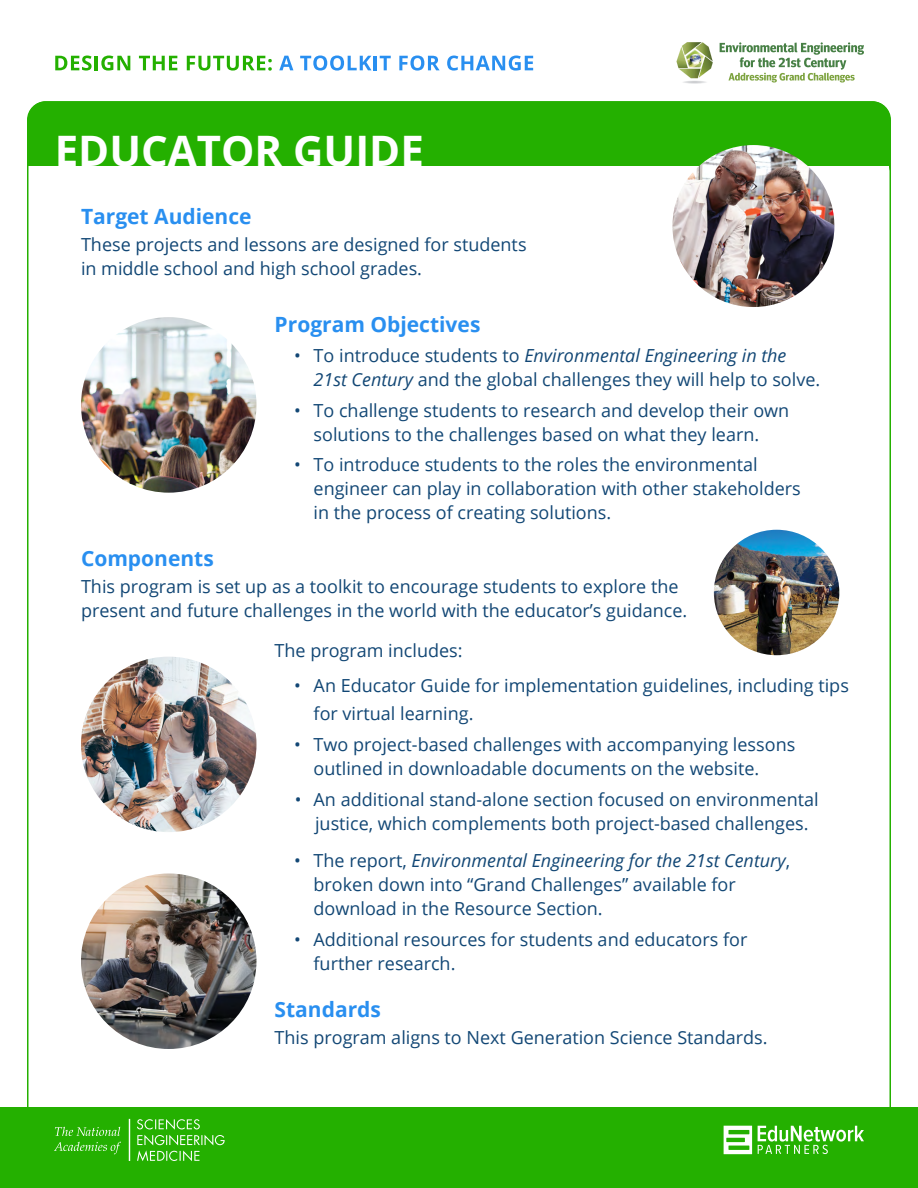
<style>
.page{position:relative;width:918px;height:1188px;background:#fff}
.page>*{position:absolute;margin:0;border:0;box-sizing:border-box;transform-origin:0 0}
.t1{font:700 42px "Open Sans";color:#fff}
.t2{font:700 21px "Open Sans";color:#298ff0}
.t3{font:18px/24px "Open Sans";color:#124775}
.s1{font-style:italic}
</style>
<div class="page">
<svg style="left:676px;top:42px;width:37px;height:36px"></svg>
<img style="left:686px;top:49px;width:18px;height:18px">
<svg style="left:720px;top:42px;width:144px;height:41px"></svg>
<svg style="left:55px;top:56px;width:37px;height:15px"></svg>
<hr style="left:95px;top:56px;width:3px;height:14px;background:#24b000">
<svg style="left:101px;top:56px;width:29px;height:15px"></svg>
<svg style="left:139px;top:56px;width:38px;height:14px"></svg>
<svg style="left:187px;top:56px;width:85px;height:15px"></svg>
<svg style="left:279px;top:56px;width:14px;height:14px"></svg>
<svg style="left:300px;top:55px;width:71px;height:16px"></svg>
<hr style="left:374px;top:56px;width:3px;height:14px;background:#298ff0">
<svg style="left:380px;top:56px;width:11px;height:14px"></svg>
<svg style="left:399px;top:55px;width:41px;height:16px"></svg>
<svg style="left:447px;top:56px;width:86px;height:15px"></svg>
<div style="left:28px;top:101px;width:862px;height:81px;background:#24b000;border-radius:18px"></div>
<div style="left:28px;top:166px;width:861px;height:23px;background:#fff"></div>
<div style="left:0;top:1107px;width:918px;height:81px;background:#24b000"></div>
<svg style="left:758px;top:1126px;width:106px;height:28px"></svg>
<svg style="left:724px;top:1126px;width:28px;height:28px"></svg>
<svg style="left:54px;top:1142px;width:67px;height:12px"></svg>
<svg style="left:55px;top:1127px;width:65px;height:9px"></svg>
<svg style="left:137px;top:1119px;width:88px;height:42px"></svg>
<hr style="left:129px;top:1119px;width:1px;height:42px;background:#fff">
<img style="left:81px;top:317px;width:175px;height:176px;border-radius:88px">
<img style="left:672px;top:145px;width:162px;height:162px;border-radius:81px">
<img style="left:714px;top:530px;width:125px;height:125px;border-radius:63px">
<img style="left:81px;top:873px;width:175px;height:176px;border-radius:88px">
<img style="left:81px;top:657px;width:175px;height:175px;border-radius:88px">
<h1 class="t1" style="left:55px;top:121px;width:371px">EDUCATOR GUIDE</h1>
<p class="t2" style="left:81px;top:201px;width:172px">Target Audience</p>
<p class="t3" style="left:81px;top:232px;width:447px">These projects and lessons are designed for students in middle school and high school grades.</p>
<p class="t2" style="left:275px;top:309px;width:207px">Program Objectives</p>
<p class="t3" style="left:314px;top:343px;width:508px;text-indent:-19px">• To introduce students to <span class="s1">Environmental Engineering in the<br>21st Century</span> and the global challenges they will help to solve.</p>
<p class="t3" style="left:294px;top:398px;width:497px;text-align:center">• To challenge students to research and develop their own solutions to the challenges based on what they learn.</p>
<p class="t3" style="left:314px;top:452px;width:489px;text-indent:-19px">• To introduce students to the roles the environmental engineer can play in collaboration with other stakeholders in the process of creating solutions.</p>
<p class="t2" style="left:81px;top:544px;width:134px">Components</p>
<p class="t3" style="left:81px;top:574px;width:608px">This program is set up as a toolkit to encourage students to explore the present and future challenges in the world with the educator’s guidance.</p>
<p class="t3" style="left:275px;top:638px;width:189px">The program includes:</p>
<p class="t3" style="left:314px;top:671px;width:537px;line-height:28.5px;text-indent:-19px">• An Educator Guide for implementation guidelines, including tips for virtual learning.</p>
<p class="t3" style="left:314px;top:732px;width:483px;text-indent:-19px">• Two project-based challenges with accompanying lessons outlined in downloadable documents on the website.</p>
<p class="t3" style="left:295px;top:787px;width:525px;text-align:center">• An additional stand-alone section focused on environmental justice, which complements both project-based challenges.</p>
<p class="t3" style="left:314px;top:848px;width:478px;text-indent:-19px">• The report, <span class="s1">Environmental Engineering for the 21st Century</span>, broken down into “Grand Challenges” available for download in the Resource Section.</p>
<p class="t3" style="left:314px;top:927px;width:435px;text-indent:-19px">• Additional resources for students and educators for further research.</p>
<p class="t2" style="left:275px;top:994px;width:108px">Standards</p>
<p class="t3" style="left:275px;top:1025px;width:494px">This program aligns to Next Generation Science Standards.</p>
</div>
